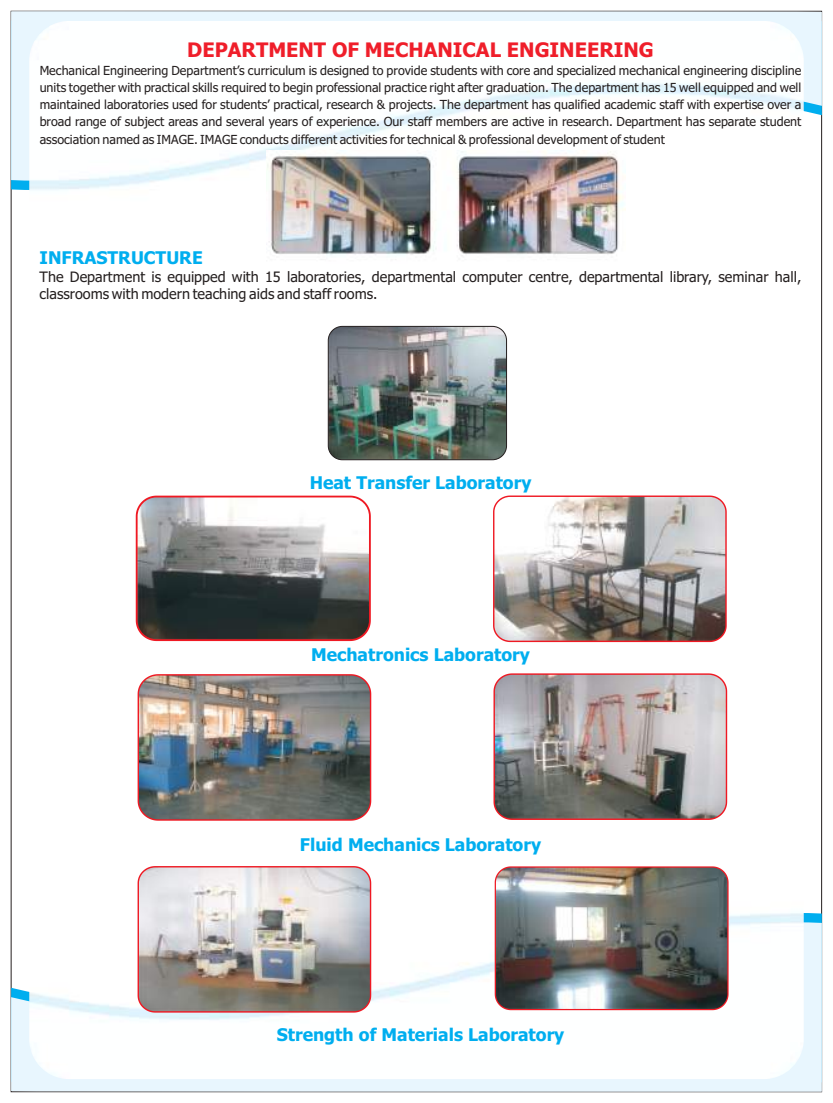
<style>
.page{position:relative;width:833px;height:1103px;background:#fff}
.page>*{position:absolute;margin:0;border:0;box-sizing:border-box;transform-origin:0 0}
.t1{font:700 20px "Tahoma";color:#ef1e2a}
.t2{font:700 17.5px "Tahoma";color:#00aeef}
.t3{font:14.38px/17.2px "Tahoma";color:#241f1f}
.t4{font:12.5px/17.2px "Tahoma";color:#241f1f;text-align:justify}
</style>
<div class="page">
<svg style="left:11px;top:910px;width:810px;height:181px;background:#e2f2fa"></svg>
<svg style="left:11px;top:11px;width:810px;height:181px;background:#e1f1fa"></svg>
<img style="left:29px;top:21px;width:774px;height:1058px;border-radius:39px">
<img style="left:267px;top:150px;width:358px;height:113px">
<img style="left:328px;top:326px;width:178px;height:134px;border-radius:14px">
<div style="left:328px;top:326px;width:178px;height:134px;border:1px solid #241f1f;border-radius:14px"></div>
<svg style="left:136px;top:495px;width:235px;height:146px"></svg>
<img style="left:138px;top:497px;width:231px;height:142px;border-radius:19px">
<svg style="left:493px;top:495px;width:233px;height:147px"></svg>
<img style="left:494px;top:497px;width:231px;height:143px;border-radius:15px">
<svg style="left:138px;top:674px;width:233px;height:146px"></svg>
<img style="left:139px;top:675px;width:231px;height:144px;border-radius:19px">
<svg style="left:137px;top:866px;width:234px;height:146px"></svg>
<img style="left:139px;top:867px;width:231px;height:144px;border-radius:16px">
<svg style="left:493px;top:673px;width:234px;height:147px"></svg>
<img style="left:495px;top:675px;width:230px;height:143px;border-radius:17px">
<svg style="left:494px;top:866px;width:234px;height:144px"></svg>
<img style="left:496px;top:867px;width:231px;height:141px;border-radius:15px">
<h1 class="t1" style="left:187px;top:42px;width:468px">DEPARTMENT OF MECHANICAL ENGINEERING</h1>
<p class="t4" style="left:40px;top:62px;width:763px">Mechanical Engineering Department’s curriculum is designed to provide students with core and specialized mechanical engineering discipline units together with practical skills required to begin professional practice right after graduation. The department has 15 well equipped and well maintained laboratories used for students’ practical, research &amp; projects. The department has qualified academic staff with expertise over a broad range of subject areas and several years of experience. Our staff members are active in research. Department has separate student association named as IMAGE. IMAGE conducts different activities for technical &amp; professional development of student</p>
<h2 class="t2" style="left:40px;top:251px;width:165px">INFRASTRUCTURE</h2>
<p class="t3" style="left:40px;top:269px;width:763px">The Department is equipped with 15 laboratories, departmental computer centre, departmental library, seminar hall, classrooms with modern teaching aids and staff rooms.</p>
<h2 class="t2" style="left:309px;top:475px;width:223px">Heat Transfer Laboratory</h2>
<h2 class="t2" style="left:311px;top:648px;width:220px">Mechatronics Laboratory</h2>
<h2 class="t2" style="left:300px;top:837px;width:243px">Fluid Mechanics Laboratory</h2>
<h2 class="t2" style="left:277px;top:1027px;width:289px">Strength of Materials Laboratory</h2>
</div>
